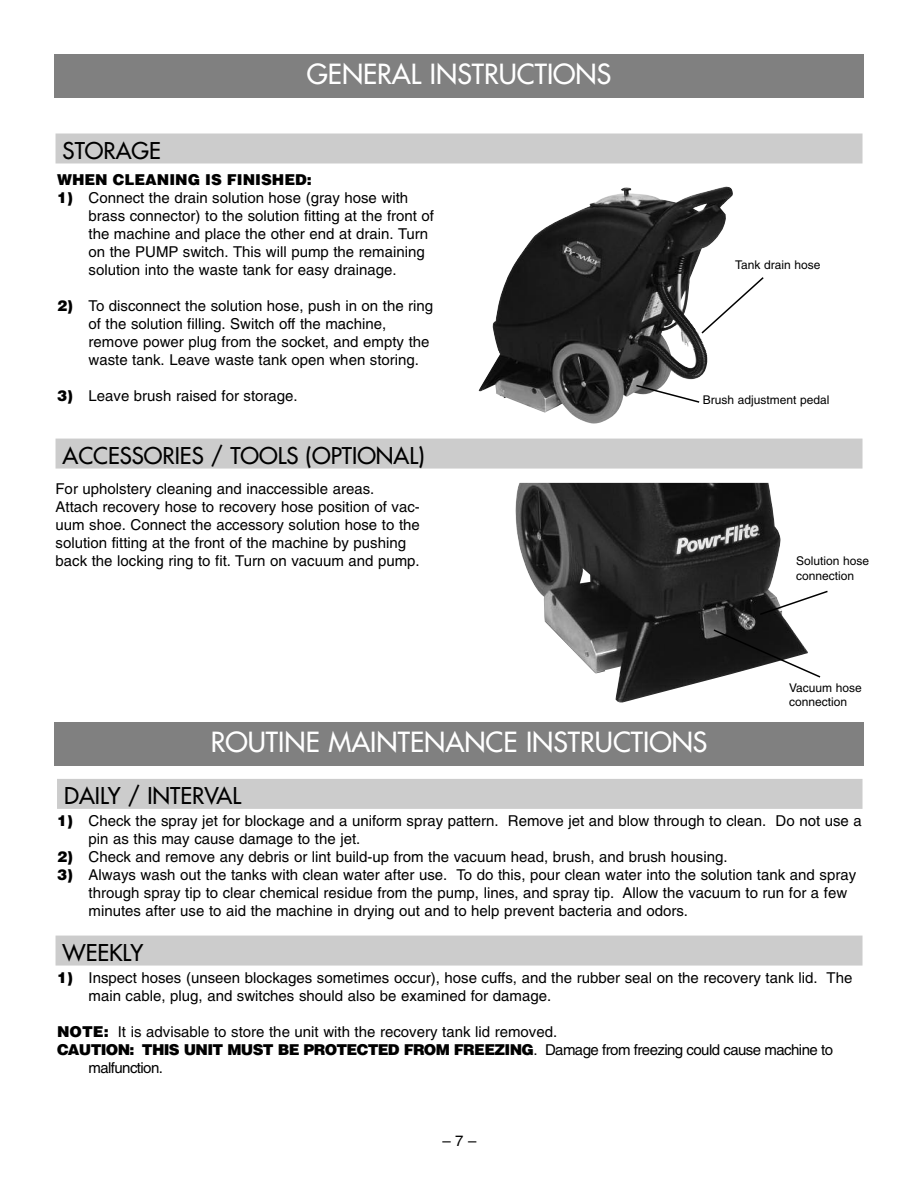
<style>
.page{position:relative;width:918px;height:1188px;background:#fff}
.page>*{position:absolute;margin:0;border:0;box-sizing:border-box;transform-origin:0 0}
.t1{font:27px "Futura";color:#fff}
.t2{font:22.5px "Futura";color:#000}
.t3{font:15px/18px "Helvetica";color:#000}
.t4{font:900 15px "Helvetica";letter-spacing:-.045em;color:#000}
.t5{font:900 15px "Helvetica";color:#000}
.t6{font:15px "Helvetica";letter-spacing:-.04em;color:#000}
.t7{font:12px/14.4px "Helvetica";color:#000}
.s1{font-weight:900}
.s2{font-weight:400}
</style>
<div class="page">
<div style="left:57px;top:779px;width:806px;height:30px;background:#ccc"></div>
<div style="left:56px;top:936px;width:807px;height:30px;background:#ccc"></div>
<div style="left:54px;top:54px;width:810px;height:43px;background:#808080"></div>
<div style="left:56px;top:134px;width:807px;height:30px;background:#ccc"></div>
<div style="left:56px;top:439px;width:807px;height:30px;background:#ccc"></div>
<div style="left:54px;top:722px;width:810px;height:43px;background:#808080"></div>
<img style="left:515px;top:483px;width:276px;height:220px">
<img style="left:478px;top:186px;width:255px;height:238px">
<div style="left:701px;top:393px;width:163px;height:41px;background:#fff"></div>
<svg style="left:700px;top:276px;width:64px;height:59px"></svg>
<svg style="left:635px;top:384px;width:66px;height:20px"></svg>
<svg style="left:758px;top:589px;width:70px;height:27px"></svg>
<svg style="left:712px;top:628px;width:109px;height:51px"></svg>
<h1 class="t1" style="left:307px;top:60px;width:306px">GENERAL INSTRUCTIONS</h1>
<h2 class="t2" style="left:63px;top:139px;width:100px">STORAGE</h2>
<p class="t5" style="left:57px;top:171px;width:256px">WHEN CLEANING IS FINISHED:</p>
<p class="t3" style="left:89px;top:190px;width:347px;text-indent:-32px"><span class="s1">1)</span> Connect the drain solution hose (gray hose with brass connector) to the solution fitting at the front of the machine and place the other end at drain. Turn on the PUMP switch. This will pump the remaining solution into the waste tank for easy drainage.</p>
<p class="t3" style="left:89px;top:298px;width:346px;text-indent:-32px"><span class="s1">2)</span> To disconnect the solution hose, push in on the ring of the solution filling. Switch off the machine, remove power plug from the socket, and empty the waste tank. Leave waste tank open when storing.</p>
<p class="t3" style="left:57px;top:388px;width:242px"><span class="s1">3)</span> Leave brush raised for storage.</p>
<h2 class="t2" style="left:63px;top:445px;width:363px">ACCESSORIES / TOOLS (OPTIONAL)</h2>
<p class="t3" style="left:56px;top:482px;width:366px">For upholstery cleaning and inaccessible areas.<br>Attach recovery hose to recovery hose position of vac&shy;uum shoe. Connect the accessory solution hose to the solution fitting at the front of the machine by pushing back the locking ring to fit. Turn on vacuum and pump.</p>
<p class="t7" style="left:735px;top:258px;width:87px">Tank drain hose</p>
<p class="t7" style="left:703px;top:393px;width:128px">Brush adjustment pedal</p>
<p class="t7" style="left:796px;top:555px;width:75px">Solution hose connection</p>
<p class="t7" style="left:789px;top:682px;width:74px">Vacuum hose connection</p>
<h1 class="t1" style="left:211px;top:729px;width:498px">ROUTINE MAINTENANCE INSTRUCTIONS</h1>
<h2 class="t2" style="left:64px;top:785px;width:178px">DAILY / INTERVAL</h2>
<p class="t3" style="left:89px;top:814px;width:775px;text-indent:-32px"><span class="s1">1)</span> Check the spray jet for blockage and a uniform spray pattern. Remove jet and blow through to clean. Do not use a pin as this may cause damage to the jet.</p>
<p class="t3" style="left:57px;top:850px;width:672px"><span class="s1">2)</span> Check and remove any debris or lint build-up from the vacuum head, brush, and brush housing.</p>
<p class="t3" style="left:89px;top:868px;width:769px;text-indent:-32px"><span class="s1">3)</span> Always wash out the tanks with clean water after use. To do this, pour clean water into the solution tank and spray through spray tip to clear chemical residue from the pump, lines, and spray tip. Allow the vacuum to run for a few minutes after use to aid the machine in drying out and to help prevent bacteria and odors.</p>
<h2 class="t2" style="left:63px;top:942px;width:82px">WEEKLY</h2>
<p class="t3" style="left:89px;top:970px;width:765px;text-indent:-32px"><span class="s1">1)</span> Inspect hoses (unseen blockages sometimes occur), hose cuffs, and the rubber seal on the recovery tank lid. The main cable, plug, and switches should also be examined for damage.</p>
<p class="t3" style="left:57px;top:1024px;width:502px"><span class="s1">NOTE:</span> It is advisable to store the unit with the recovery tank lid removed.</p>
<p class="t4" style="left:57px;top:1041px;width:778px">CAUTION: THIS UNIT MUST BE PROTECTED FROM FREEZING<span class="s2">. Damage from freezing could cause machine to</span></p>
<p class="t6" style="left:89px;top:1062px;width:76px">malfunction.</p>
<p class="t3" style="left:442px;top:1134px;width:36px">–7–</p>
</div>
